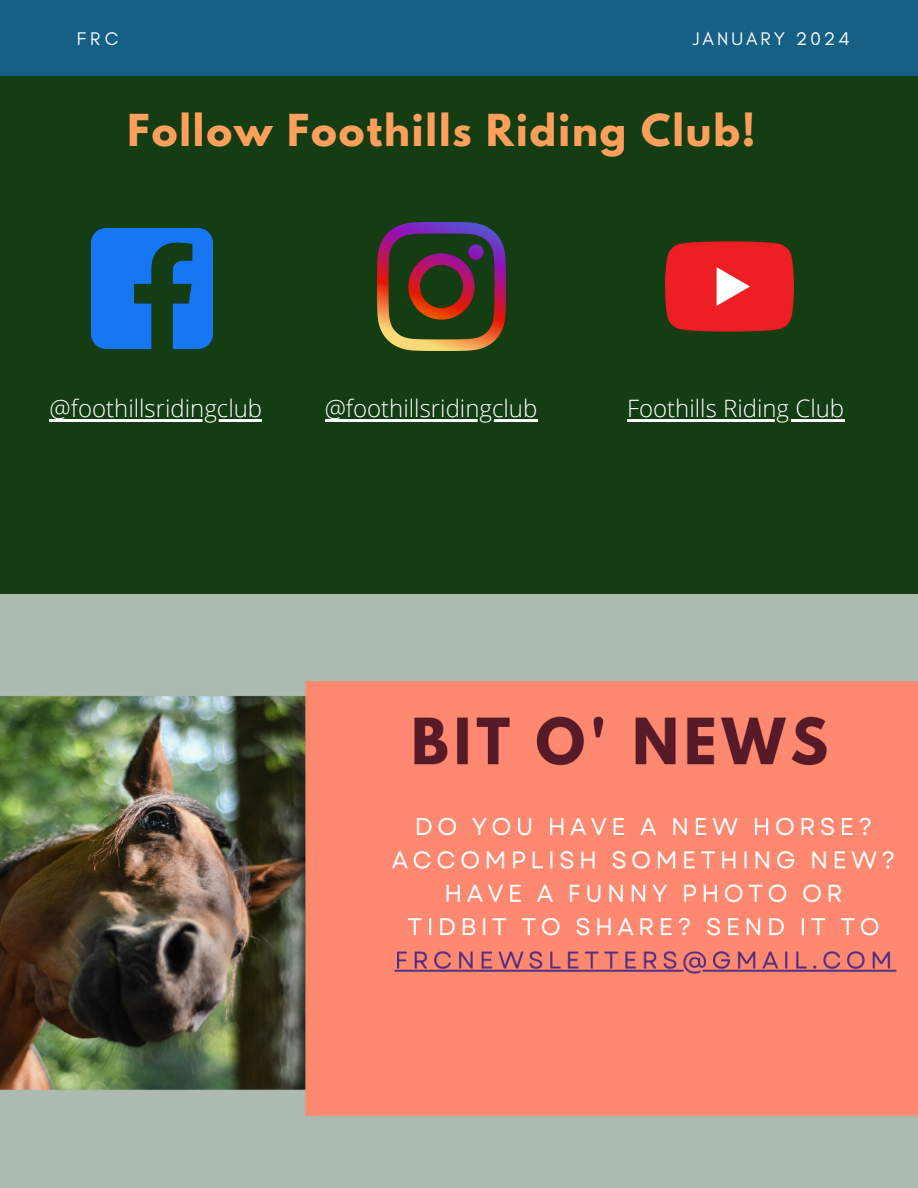
<style>
.page{position:relative;width:918px;height:1188px;background:#fff}
.page>*{position:absolute;margin:0;border:0;box-sizing:border-box;transform-origin:0 0}
.t1{font:700 39px "League Spartan";letter-spacing:.05em;color:#ff9f5c}
.t2{font:300 24px "Open Sans";color:#fff}
.t3{font:18.6px "Glacial Indifference";letter-spacing:.16em;color:#fff}
</style>
<div class="page">
<div style="left:0;top:122px;width:918px;height:473px;background:#143d14"></div>
<div style="left:0;top:0;width:918px;height:80px;background:#176085"></div>
<div style="left:0;top:76px;width:918px;height:396px;background:#143d14"></div>
<img style="left:92px;top:229px;width:120px;height:120px">
<img style="left:378px;top:223px;width:128px;height:128px">
<img style="left:665px;top:241px;width:128px;height:91px">
<hr style="left:50px;top:419px;width:212px;height:2px;background:#fff">
<hr style="left:325px;top:419px;width:212px;height:2px;background:#fff">
<hr style="left:627px;top:419px;width:217px;height:2px;background:#fff">
<img style="left:0;top:594px;width:918px;height:594px">
<p class="t3" style="left:77px;top:27px;width:43px">FRC</p>
<p class="t3" style="left:693px;top:28px;width:158px">JANUARY 2024</p>
<p class="t1" style="left:128px;top:111px;width:629px">Follow Foothills Riding Club!</p>
<p class="t2" style="left:50px;top:391px;width:214px">@foothillsridingclub</p>
<p class="t2" style="left:325px;top:391px;width:214px">@foothillsridingclub</p>
<p class="t2" style="left:627px;top:391px;width:219px">Foothills Riding Club</p>
</div>
